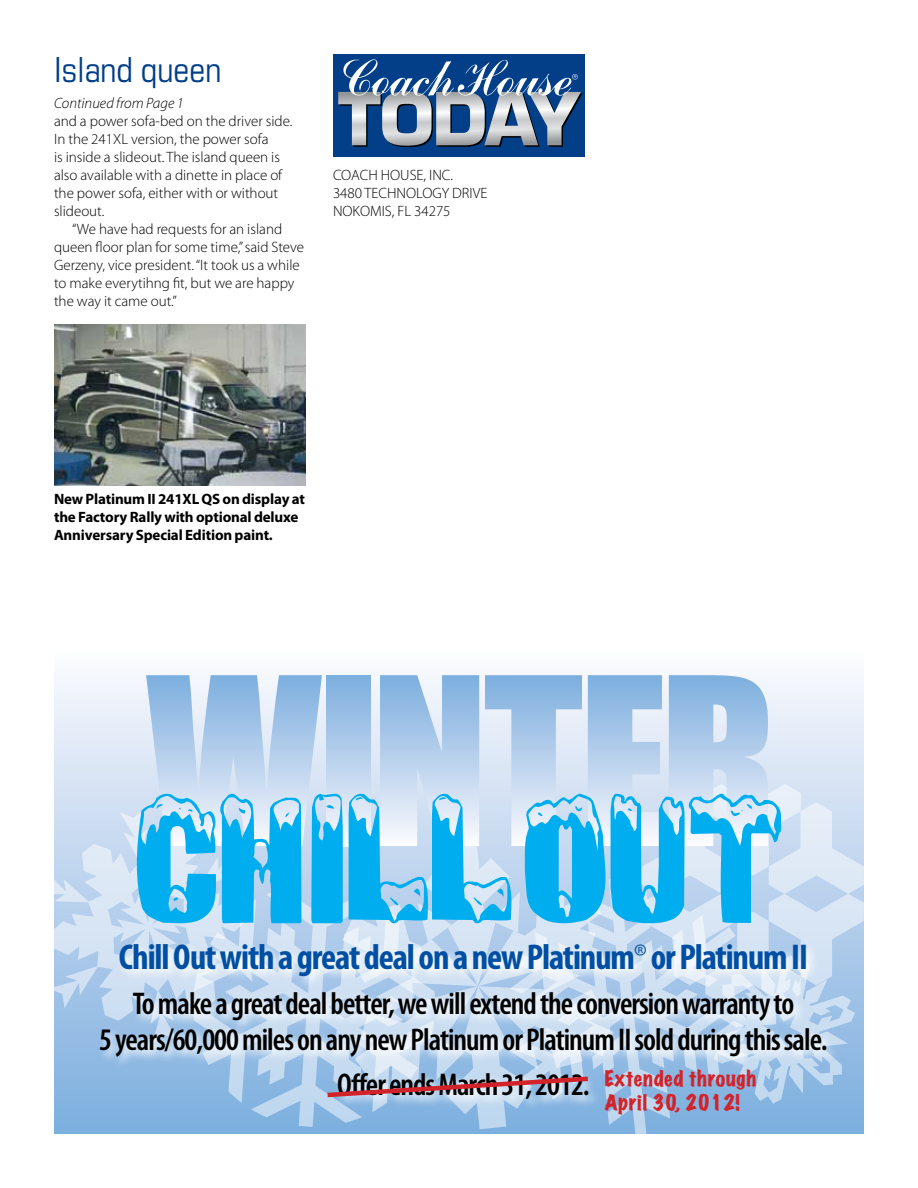
<style>
.page{position:relative;width:918px;height:1188px;background:#fff}
.page>*{position:absolute;margin:0;border:0;box-sizing:border-box;transform-origin:0 0}
.t1{font:700 condensed 36px "Myriad Pro";letter-spacing:-.03em;color:#004fa3}
.t2{font:condensed 34.5px "Eurostile";color:#023f88}
.t3{font:600 condensed 31.5px/36px "Myriad Pro";letter-spacing:-.03em;color:#000;text-align:center}
.t4{font:expanded 19.5px "Marker Felt";color:#d2232a}
.t5{font:300 15px/18px "Myriad Pro";color:#000}
.t6{font:700 15px/18px "Myriad Pro";letter-spacing:-.01em;color:#000}
.t7{font:italic 300 15px "Myriad Pro";color:#000}
.s1{font-weight:300}
</style>
<div class="page">
<div style="left:333px;top:54px;width:252px;height:103px;background:#023f88"></div>
<svg style="left:338px;top:59px;width:244px;height:88px"></svg>
<svg style="left:54px;top:677px;width:810px;height:457px;background:#b0cdeb"></svg>
<svg style="left:54px;top:809px;width:83px;height:235px;background:#c4d8ef"></svg>
<svg style="left:193px;top:1111px;width:242px;height:16px;background:#88b6e1"></svg>
<svg style="left:507px;top:1111px;width:241px;height:23px;background:#83b3e0"></svg>
<svg style="left:97px;top:941px;width:742px;height:170px;background:#a1c4e7"></svg>
<svg style="left:137px;top:675px;width:727px;height:429px;background:#aad2ee"></svg>
<img style="left:54px;top:324px;width:252px;height:162px">
<h2 class="t2" style="left:54px;top:49px;width:169px">Island queen</h2>
<p class="t5" style="left:54px;top:112px;width:240px">and a power sofa-bed on the driver side.<br>In the 241XL version, the power sofa<br>is inside a slideout. The island queen is also available with a dinette in place of the power sofa, either with or without slideout.</p>
<p class="t5" style="left:54px;top:220px;width:252px;text-indent:18px">“We have had requests for an island queen floor plan for some time,” said Steve Gerzeny, vice president. “It took us a while to make everytihng fit, but we are happy the way it came out.”</p>
<p class="t7" style="left:54px;top:95px;width:131px">Continued from Page 1</p>
<p class="t5" style="left:333px;top:166px;width:156px">COACH HOUSE, INC.<br>3480 TECHNOLOGY DRIVE<br>NOKOMIS, FL 34275</p>
<p class="t6" style="left:54px;top:489px;width:252px">New Platinum II 241XL QS on display at the Factory Rally with optional deluxe<br>Anniversary Special Edition paint.</p>
<h1 class="t1" style="left:119px;top:935px;width:691px">Chill Out with a great deal on a new Platinum<span class="s1">®</span> or Platinum II</h1>
<h3 class="t3" style="left:99px;top:986px;width:730px">To make a great deal better, we will extend the conversion warranty to<br>5years/60,000 miles on any new Platinum or Platinum II sold during this sale.</h3>
<h3 class="t3" style="left:337px;top:1067px;width:421px">Offer ends March 31, 2012. <sup>Extended</sup> <sup>through</sup></h3>
<h3 class="t4" style="left:605px;top:1087px;width:137px">April 30, 2012!</h3>
</div>
